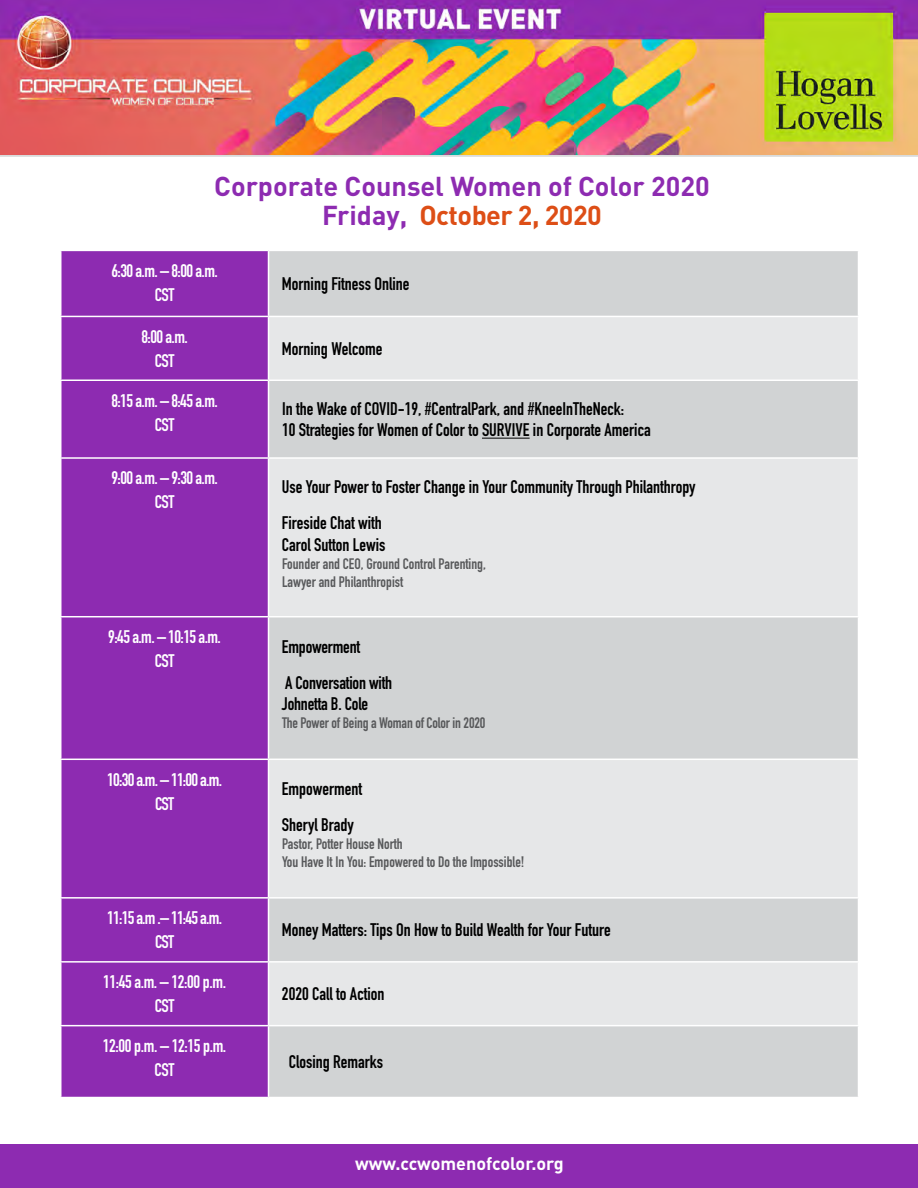
<style>
.page{position:relative;width:918px;height:1188px;background:#fff}
.page>*{position:absolute;margin:0;border:0;box-sizing:border-box;transform-origin:0 0}
.t1{font:700 27px/28.5px "DIN";color:#8d2bb1;text-align:center}
.t2{font:700 18px/35.7px "DIN Condensed";color:#000}
.t3{font:700 18px/24px "DIN Condensed";letter-spacing:-.03em;color:#fff;text-align:center}
.t4{font:700 18px "DIN";color:#fff}
.t5{font:700 15px/18px "DIN Condensed";color:#58595b}
.s1{color:#dd4e16}
</style>
<div class="page">
<hr style="left:0;top:155px;width:918px;height:2px;background:#d1d3d4">
<div style="left:62px;top:251px;width:206px;height:846px;background:#8d2bb1"></div>
<div style="left:269px;top:251px;width:589px;height:846px;background:#d1d3d4"></div>
<svg style="left:269px;top:317px;width:589px;height:708px;background:#dddfe0"></svg>
<hr style="left:60px;top:316px;width:208px;height:1px;background:#fff">
<hr style="left:268px;top:316px;width:591px;height:1px;background:#fff">
<hr style="left:60px;top:380px;width:208px;height:1px;background:#fff">
<hr style="left:268px;top:380px;width:591px;height:1px;background:#fff">
<hr style="left:60px;top:457px;width:208px;height:2px;background:#fff">
<hr style="left:268px;top:457px;width:591px;height:2px;background:#fff">
<hr style="left:60px;top:616px;width:208px;height:1px;background:#fff">
<hr style="left:268px;top:616px;width:591px;height:1px;background:#fff">
<hr style="left:60px;top:759px;width:208px;height:1px;background:#fff">
<hr style="left:268px;top:759px;width:591px;height:1px;background:#fff">
<hr style="left:60px;top:897px;width:208px;height:2px;background:#fff">
<hr style="left:268px;top:897px;width:591px;height:2px;background:#fff">
<hr style="left:60px;top:961px;width:208px;height:2px;background:#fff">
<hr style="left:268px;top:961px;width:591px;height:2px;background:#fff">
<hr style="left:60px;top:1025px;width:208px;height:1px;background:#fff">
<hr style="left:268px;top:1025px;width:591px;height:1px;background:#fff">
<hr style="left:482px;top:438px;width:48px;height:1px;background:#000">
<img style="left:0;top:0;width:918px;height:155px">
<div style="left:0;top:1145px;width:918px;height:43px;background:#8d2bb1"></div>
<h1 class="t1" style="left:214px;top:171px;width:497px">Corporate Counsel Women of Color 2020<br>Friday, <span class="s1">October 2, 2020</span></h1>
<p class="t3" style="left:111px;top:258px;width:108px">6:30 a.m. – 8:00 a.m.<br>CST</p>
<p class="t2" style="left:282px;top:266px;width:129px">Morning Fitness Online</p>
<p class="t3" style="left:141px;top:324px;width:48px">8:00 a.m.<br>CST</p>
<p class="t2" style="left:282px;top:330px;width:102px">Morning Welcome</p>
<p class="t3" style="left:111px;top:388px;width:108px">8:15 a.m. – 8:45 a.m.<br>CST</p>
<p class="t2" style="left:282px;top:398px;width:370px;line-height:21.6px">In the Wake of COVID-19, #CentralPark, and #KneeInTheNeck:<br>10 Strategies for Women of Color to SURVIVE in Corporate America</p>
<p class="t3" style="left:111px;top:466px;width:108px">9:00 a.m. – 9:30 a.m.<br>CST</p>
<p class="t2" style="left:282px;top:469px;width:415px">Use Your Power to Foster Change in Your Community Through Philanthropy<br>Fireside Chat with</p>
<p class="t2" style="left:282px;top:526px;width:105px">Carol Sutton Lewis</p>
<p class="t5" style="left:282px;top:554px;width:205px">Founder and CEO, Ground Control Parenting,<br>Lawyer and Philanthropist</p>
<p class="t3" style="left:108px;top:625px;width:114px">9:45 a.m. – 10:15 a.m.<br>CST</p>
<p class="t2" style="left:282px;top:629px;width:112px">Empowerment<br>A Conversation with</p>
<p class="t2" style="left:282px;top:686px;width:88px">Johnetta B. Cole</p>
<p class="t5" style="left:282px;top:714px;width:205px">The Power of Being a Woman of Color in 2020</p>
<p class="t3" style="left:107px;top:767px;width:116px">10:30 a.m. – 11:00 a.m.<br>CST</p>
<p class="t2" style="left:282px;top:771px;width:82px">Empowerment<br>Sheryl Brady</p>
<p class="t5" style="left:282px;top:835px;width:244px">Pastor, Potter House North<br>You Have It In You: Empowered to Do the Impossible!</p>
<p class="t3" style="left:107px;top:906px;width:116px">11:15 a.m .– 11:45 a.m.<br>CST</p>
<p class="t2" style="left:282px;top:912px;width:330px">Money Matters: Tips On How to Build Wealth for Your Future</p>
<p class="t3" style="left:103px;top:970px;width:125px">11:45 a.m. – 12:00 p.m.<br>CST</p>
<p class="t2" style="left:282px;top:976px;width:104px">2020 Call to Action</p>
<p class="t3" style="left:103px;top:1034px;width:125px">12:00 p.m. – 12:15 p.m.<br>CST</p>
<p class="t2" style="left:289px;top:1044px;width:96px">Closing Remarks</p>
<p class="t4" style="left:355px;top:1152px;width:210px">www.ccwomenofcolor.org</p>
</div>
